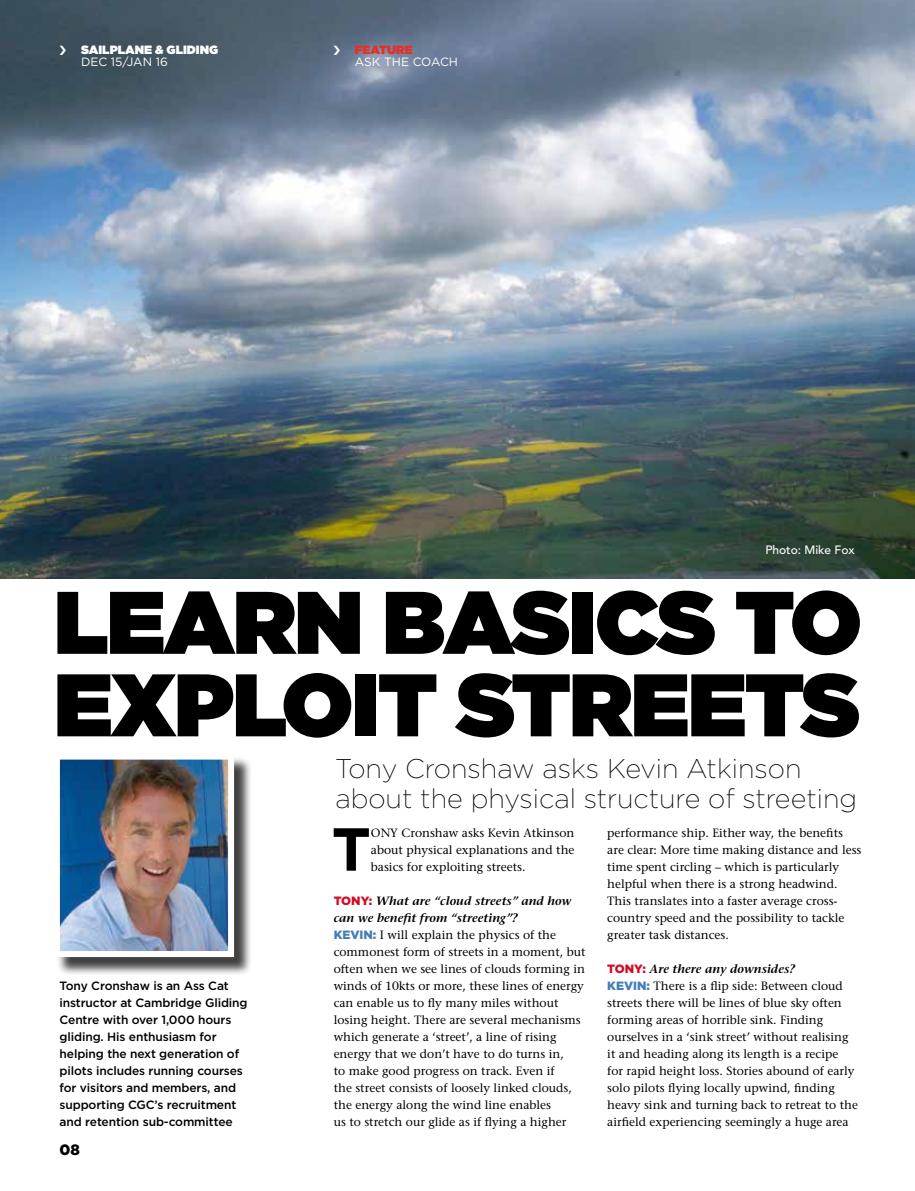
<style>
.page{position:relative;width:915px;height:1191px;background:#fff}
.page>*{position:absolute;margin:0;border:0;box-sizing:border-box;transform-origin:0 0}
.t1{font:900 88.5px/82.5px "Gotham";letter-spacing:-.02em;color:#000}
.t2{font:700 60.6px "Gotham";color:#000}
.t3{font:200 27px/30px "Gotham";color:#000}
.t4{font:900 15px "Gotham";color:#000}
.t5{font:12px/17px "Stone Serif";color:#000}
.t6{font:500 12px/17px "Gotham";letter-spacing:-.01em;color:#000}
.t7{font:12px "Gotham";color:#fff}
.t8{font:900 12px "Gotham";color:#fff}
.t9{font:500 12px "Avenir";color:#fff}
.t10{font:900 12px "Gotham";color:#e2312a}
.s1{font-family:"Gotham";font-weight:900;color:#d30a25}
.s2{font-weight:600;font-style:italic}
.s3{font-family:"Gotham";font-weight:900;color:#467cb9}
</style>
<div class="page">
<img style="left:0;top:0;width:914px;height:579px">
<div style="left:56px;top:756px;width:197px;height:219px;background:#000;opacity:.75"></div>
<img style="left:61px;top:760px;width:166px;height:190px">
<div style="left:54px;top:753px;width:180px;height:204px;border:6px solid #fff"></div>
<svg style="left:333px;top:45px;width:7px;height:10px"></svg>
<svg style="left:60px;top:45px;width:6px;height:10px"></svg>
<p class="t8" style="left:81px;top:42px;width:138px">SAILPLANE &amp; GLIDING</p>
<p class="t7" style="left:81px;top:55px;width:88px">DEC 15/JAN 16</p>
<p class="t10" style="left:355px;top:42px;width:59px">FEATURE</p>
<p class="t7" style="left:355px;top:55px;width:105px">ASK THE COACH</p>
<p class="t9" style="left:765px;top:542px;width:91px">Photo: Mike Fox</p>
<h1 class="t1" style="left:54px;top:579px;width:809px">LEARN BASICS TO<br>EXPLOIT STREETS</h1>
<p class="t6" style="left:60px;top:976px;width:189px">Tony Cronshaw is an Ass Cat instructor at Cambridge Gliding<br>Centre with over 1,000 hours gliding. His enthusiasm for helping the next generation of pilots includes running courses for visitors and members, and supporting CGC’s recruitment and retention sub-committee</p>
<p class="t4" style="left:60px;top:1141px;width:22px">08</p>
<h3 class="t3" style="left:335px;top:753px;width:523px">Tony Cronshaw asks Kevin Atkinson about the physical structure of streeting</h3>
<h2 class="t2" style="left:331px;top:814px;width:41px">T</h2>
<p class="t5" style="left:371px;top:824px;width:205px;text-align:justify">ONY Cronshaw asks Kevin Atkinson about physical explanations and the basics for exploiting streets.</p>
<p class="t5" style="left:333px;top:892px;width:253px"><span class="s1">TONY:</span> <span class="s2">What are “cloud streets” and how can we benefit from “streeting”?<br></span><span class="s3">KEVIN:</span> I will explain the physics of the commonest form of streets in a moment, but often when we see lines of clouds forming in winds of 10kts or more, these lines of energy can enable us to fly many miles without losing height. There are several mechanisms which generate a ‘street’, a line of rising energy that we don’t have to do turns in,<br>to make good progress on track. Even if<br>the street consists of loosely linked clouds, the energy along the wind line enables<br>us to stretch our glide as if flying a higher</p>
<p class="t5" style="left:607px;top:824px;width:255px">performance ship. Either way, the benefits are clear: More time making distance and less time spent circling – which is particularly helpful when there is a strong headwind.<br>This translates into a faster average cross&shy;country speed and the possibility to tackle greater task distances.</p>
<p class="t5" style="left:607px;top:960px;width:252px"><span class="s1">TONY:</span> <span class="s2">Are there any downsides?<br></span><span class="s3">KEVIN:</span> There is a flip side: Between cloud streets there will be lines of blue sky often forming areas of horrible sink. Finding ourselves in a ‘sink street’ without realising it and heading along its length is a recipe<br>for rapid height loss. Stories abound of early solo pilots flying locally upwind, finding heavy sink and turning back to retreat to the airfield experiencing seemingly a huge area</p>
</div>
